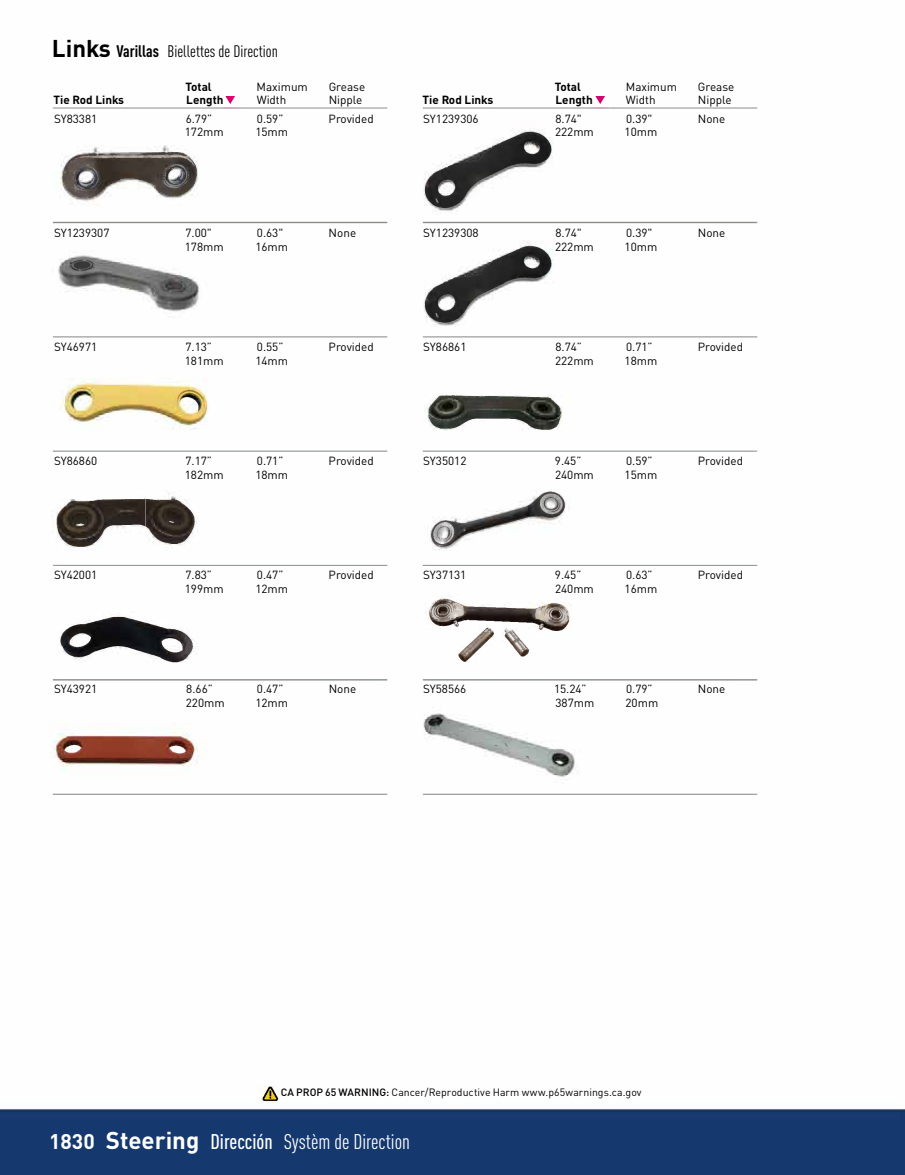
<style>
.page{position:relative;width:905px;height:1175px;background:#fff}
.page>*{position:absolute;margin:0;border:0;box-sizing:border-box;transform-origin:0 0}
.t1{font:condensed 21px "DIN Pro";color:#fff}
.t2{font:condensed 16.5px "DIN Pro";color:#000}
.t3{font:11.7px/13.5px "DIN Pro";color:#000}
.t4{font:700 11.7px/13.5px "DIN Pro";color:#000}
.t5{font:10.5px "DIN Pro";letter-spacing:.005em;color:#000}
.s1{font-weight:700;font-stretch:normal;font-size:24px}
.s2{font-weight:700}
.s3{font-weight:500}
.s4{font-weight:700;font-stretch:normal}
</style>
<div class="page">
<img style="left:0;top:96px;width:904px;height:1078px">
<h2 class="t2" style="left:52px;top:39px;width:227px"><span class="s1">Links</span> <span class="s2">Varillas</span> Biellettes de Direction</h2>
<p class="t4" style="left:53px;top:92px;width:72px">Tie Rod Links</p>
<p class="t4" style="left:185px;top:78px;width:39px">Total<br>Length</p>
<p class="t3" style="left:256px;top:79px;width:53px">Maximum<br>Width</p>
<p class="t3" style="left:328px;top:79px;width:38px">Grease<br>Nipple</p>
<p class="t4" style="left:422px;top:92px;width:72px">Tie Rod Links</p>
<p class="t4" style="left:554px;top:78px;width:39px">Total<br>Length</p>
<p class="t3" style="left:625px;top:79px;width:53px">Maximum<br>Width</p>
<p class="t3" style="left:697px;top:79px;width:38px">Grease<br>Nipple</p>
<p class="t3" style="left:54px;top:111px;width:45px">SY83381</p>
<p class="t3" style="left:185px;top:111px;width:40px">6.79”<br>172mm</p>
<p class="t3" style="left:255px;top:111px;width:34px">0.59”<br>15mm</p>
<p class="t3" style="left:328px;top:111px;width:47px">Provided</p>
<p class="t3" style="left:423px;top:111px;width:57px">SY1239306</p>
<p class="t3" style="left:555px;top:111px;width:40px">8.74"<br>222mm</p>
<p class="t3" style="left:624px;top:111px;width:34px">0.39"<br>10mm</p>
<p class="t3" style="left:697px;top:111px;width:29px">None</p>
<p class="t3" style="left:54px;top:225px;width:57px">SY1239307</p>
<p class="t3" style="left:185px;top:225px;width:40px">7.00"<br>178mm</p>
<p class="t3" style="left:255px;top:225px;width:34px">0.63"<br>16mm</p>
<p class="t3" style="left:328px;top:225px;width:29px">None</p>
<p class="t3" style="left:423px;top:225px;width:57px">SY1239308</p>
<p class="t3" style="left:555px;top:225px;width:40px">8.74"<br>222mm</p>
<p class="t3" style="left:624px;top:225px;width:34px">0.39"<br>10mm</p>
<p class="t3" style="left:697px;top:225px;width:29px">None</p>
<p class="t3" style="left:54px;top:339px;width:45px">SY46971</p>
<p class="t3" style="left:185px;top:339px;width:40px">7.13”<br>181mm</p>
<p class="t3" style="left:255px;top:339px;width:34px">0.55”<br>14mm</p>
<p class="t3" style="left:328px;top:339px;width:47px">Provided</p>
<p class="t3" style="left:423px;top:339px;width:45px">SY86861</p>
<p class="t3" style="left:555px;top:339px;width:40px">8.74”<br>222mm</p>
<p class="t3" style="left:624px;top:339px;width:34px">0.71”<br>18mm</p>
<p class="t3" style="left:697px;top:339px;width:47px">Provided</p>
<p class="t3" style="left:54px;top:453px;width:45px">SY86860</p>
<p class="t3" style="left:185px;top:453px;width:40px">7.17”<br>182mm</p>
<p class="t3" style="left:255px;top:453px;width:34px">0.71”<br>18mm</p>
<p class="t3" style="left:328px;top:453px;width:47px">Provided</p>
<p class="t3" style="left:423px;top:453px;width:45px">SY35012</p>
<p class="t3" style="left:555px;top:453px;width:40px">9.45”<br>240mm</p>
<p class="t3" style="left:624px;top:453px;width:34px">0.59”<br>15mm</p>
<p class="t3" style="left:697px;top:453px;width:47px">Provided</p>
<p class="t3" style="left:54px;top:567px;width:45px">SY42001</p>
<p class="t3" style="left:185px;top:567px;width:40px">7.83”<br>199mm</p>
<p class="t3" style="left:255px;top:567px;width:34px">0.47”<br>12mm</p>
<p class="t3" style="left:328px;top:567px;width:47px">Provided</p>
<p class="t3" style="left:423px;top:567px;width:45px">SY37131</p>
<p class="t3" style="left:555px;top:567px;width:40px">9.45”<br>240mm</p>
<p class="t3" style="left:624px;top:567px;width:34px">0.63”<br>16mm</p>
<p class="t3" style="left:697px;top:567px;width:47px">Provided</p>
<p class="t3" style="left:54px;top:681px;width:45px">SY43921</p>
<p class="t3" style="left:186px;top:681px;width:40px">8.66”<br>220mm</p>
<p class="t3" style="left:255px;top:681px;width:34px">0.47”<br>12mm</p>
<p class="t3" style="left:328px;top:681px;width:29px">None</p>
<p class="t3" style="left:423px;top:681px;width:45px">SY58566</p>
<p class="t3" style="left:554px;top:681px;width:42px">15.24”<br>387mm</p>
<p class="t3" style="left:625px;top:681px;width:34px">0.79”<br>20mm</p>
<p class="t3" style="left:697px;top:681px;width:29px">None</p>
<p class="t5" style="left:281px;top:1083px;width:362px"><span class="s3">CA PROP 65 WARNING:</span> Cancer/Reproductive Harm www.p65warnings.ca.gov</p>
<h1 class="t1" style="left:49px;top:1126px;width:362px"><span class="s4">1830</span> <span class="s1">Steering</span> <span class="s3">Dirección</span> Systèm de Direction</h1>
</div>
